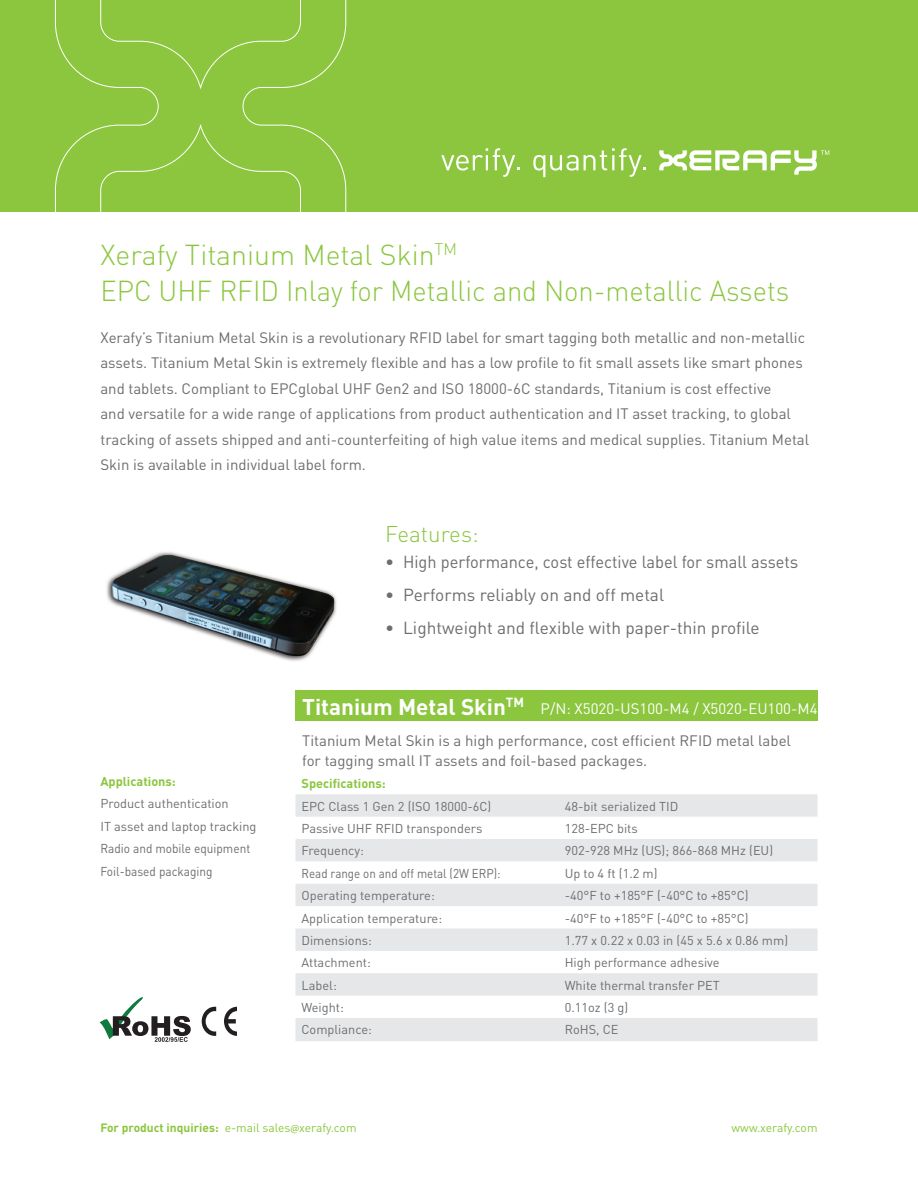
<style>
.page{position:relative;width:918px;height:1188px;background:#fff}
.page>*{position:absolute;margin:0;border:0;box-sizing:border-box;transform-origin:0 0}
.t1{font:300 28.5px "DIN";color:#8bc63e;scale:.96 1}
.t2{font:300 28.5px "DIN";color:#8bc63e}
.t3{font:700 22.5px "DIN";color:#fff}
.t4{font:300 22.5px "DIN";color:#8bc63e}
.t5{font:17.25px "DIN";color:#6c6d70}
.t6{font:15px/25.5px "DIN";color:#6c6d70}
.t7{font:15px "DIN";color:#fff}
.t8{font:12.75px "DIN";color:#6c6d70}
.t9{font:12.75px "DIN";color:#6c6d70;scale:.93 1}
.t10{font:12.75px "DIN";color:#6c6d70;scale:.91 1}
.t11{font:700 12.75px "DIN";color:#8bc63e}
.t12{font:12px "DIN";color:#8bc63e}
.s1{font-weight:700}
.s2{font-family:"Myriad Pro"}
</style>
<div class="page">
<div style="left:0;top:0;width:918px;height:212px;background:#8bc63e"></div>
<svg style="left:441px;top:148px;width:79px;height:29px"></svg>
<svg style="left:533px;top:148px;width:113px;height:29px"></svg>
<svg style="left:659px;top:150px;width:170px;height:25px"></svg>
<svg style="left:55px;top:0;width:291px;height:212px"></svg>
<div style="left:296px;top:690px;width:522px;height:31px;background:#8bc63e"></div>
<svg style="left:295px;top:794px;width:523px;height:246px;fill:#e6e7e9"></svg>
<hr style="left:295px;top:1040px;width:264px;height:1px;background:#e6e7e9">
<hr style="left:559px;top:1040px;width:259px;height:1px;background:#e6e7e9">
<img style="left:106px;top:552px;width:231px;height:109px">
<svg style="left:100px;top:997px;width:91px;height:45px"></svg>
<svg style="left:224px;top:1007px;width:13px;height:29px"></svg>
<svg style="left:202px;top:1007px;width:14px;height:29px"></svg>
<p class="t2" style="left:100px;top:237px;width:358px">Xerafy Titanium Metal Skin<sup>TM</sup></p>
<p class="t1" style="left:100px;top:273px;width:719px">EPC UHF RFID Inlay for Metallic and Non-metallic Assets</p>
<p class="t6" style="left:100px;top:324px;width:710px">Xerafy’s Titanium Metal Skin is a revolutionary RFID label for smart tagging both metallic and non-metallic assets. Titanium Metal Skin is extremely flexible and has a low profile to fit small assets like smart phones and tablets. Compliant to EPCglobal UHF Gen2 and ISO 18000-6C standards, Titanium is cost effective<br>and versatile for a wide range of applications from product authentication and IT asset tracking, to global tracking of assets shipped and anti-counterfeiting of high value items and medical supplies. Titanium Metal Skin is available in individual label form.</p>
<p class="t4" style="left:385px;top:520px;width:95px">Features:</p>
<p class="t11" style="left:100px;top:773px;width:77px">Applications:</p>
<p class="t8" style="left:100px;top:796px;width:130px">Product authentication</p>
<p class="t8" style="left:100px;top:818px;width:158px">IT asset and laptop tracking</p>
<p class="t9" style="left:100px;top:841px;width:163px">Radio and mobile equipment</p>
<p class="t9" style="left:100px;top:863px;width:122px">Foil-based packaging</p>
<p class="t5" style="left:385px;top:552px;width:415px">• High performance, cost effective label for small assets</p>
<p class="t5" style="left:385px;top:585px;width:280px">• Performs reliably on and off metal</p>
<p class="t5" style="left:385px;top:618px;width:376px">• Lightweight and flexible with paper-thin profile</p>
<p class="t3" style="left:302px;top:692px;width:223px">Titanium Metal Skin<sup>TM</sup></p>
<p class="t6" style="left:302px;top:731px;width:490px;line-height:19.5px">Titanium Metal Skin is a high performance, cost efficient RFID metal label for tagging small IT assets and foil-based packages.</p>
<p class="t11" style="left:301px;top:775px;width:86px">Specifications:</p>
<p class="t8" style="left:301px;top:798px;width:191px">EPC Class 1 Gen 2 (ISO 18000-6C)</p>
<p class="t8" style="left:565px;top:798px;width:115px">48-bit serialized TID</p>
<p class="t8" style="left:301px;top:820px;width:182px">Passive UHF RFID transponders</p>
<p class="t8" style="left:565px;top:820px;width:75px">128-EPC bits</p>
<p class="t8" style="left:301px;top:843px;width:64px">Frequency:</p>
<p class="t8" style="left:565px;top:843px;width:210px">902-928 MHz (US); 866-868 MHz (EU)</p>
<p class="t10" style="left:301px;top:865px;width:220px">Read range on and off metal (2W ERP):</p>
<p class="t8" style="left:565px;top:865px;width:94px">Up to 4 ft (1.2 m)</p>
<p class="t8" style="left:301px;top:888px;width:135px">Operating temperature:</p>
<p class="t8" style="left:565px;top:888px;width:185px">-40°F to +185°F (-40°C to +85°C)</p>
<p class="t8" style="left:301px;top:910px;width:142px">Application temperature:</p>
<p class="t8" style="left:565px;top:910px;width:185px">-40°F to +185°F (-40°C to +85°C)</p>
<p class="t8" style="left:301px;top:932px;width:72px">Dimensions:</p>
<p class="t8" style="left:565px;top:932px;width:225px">1.77 x 0.22 x 0.03 in (45 x 5.6 x 0.86 mm)</p>
<p class="t8" style="left:301px;top:955px;width:71px">Attachment:</p>
<p class="t8" style="left:565px;top:955px;width:156px">High performance adhesive</p>
<p class="t8" style="left:301px;top:977px;width:37px">Label:</p>
<p class="t8" style="left:565px;top:977px;width:157px">White thermal transfer PET</p>
<p class="t8" style="left:301px;top:999px;width:44px">Weight:</p>
<p class="t8" style="left:565px;top:999px;width:65px">0.11oz (3 g)</p>
<p class="t8" style="left:301px;top:1022px;width:72px">Compliance:</p>
<p class="t8" style="left:565px;top:1022px;width:55px">RoHS, CE</p>
<p class="t7" style="left:541px;top:699px;width:278px">P/N: X5020-US100-M4 / X5020-EU100-M4</p>
<p class="t12" style="left:100px;top:1120px;width:258px"><span class="s1">For product inquiries:</span> e-mail sales<span class="s2">@</span>xerafy.com</p>
<p class="t12" style="left:732px;top:1120px;width:87px">www.xerafy.com</p>
</div>
